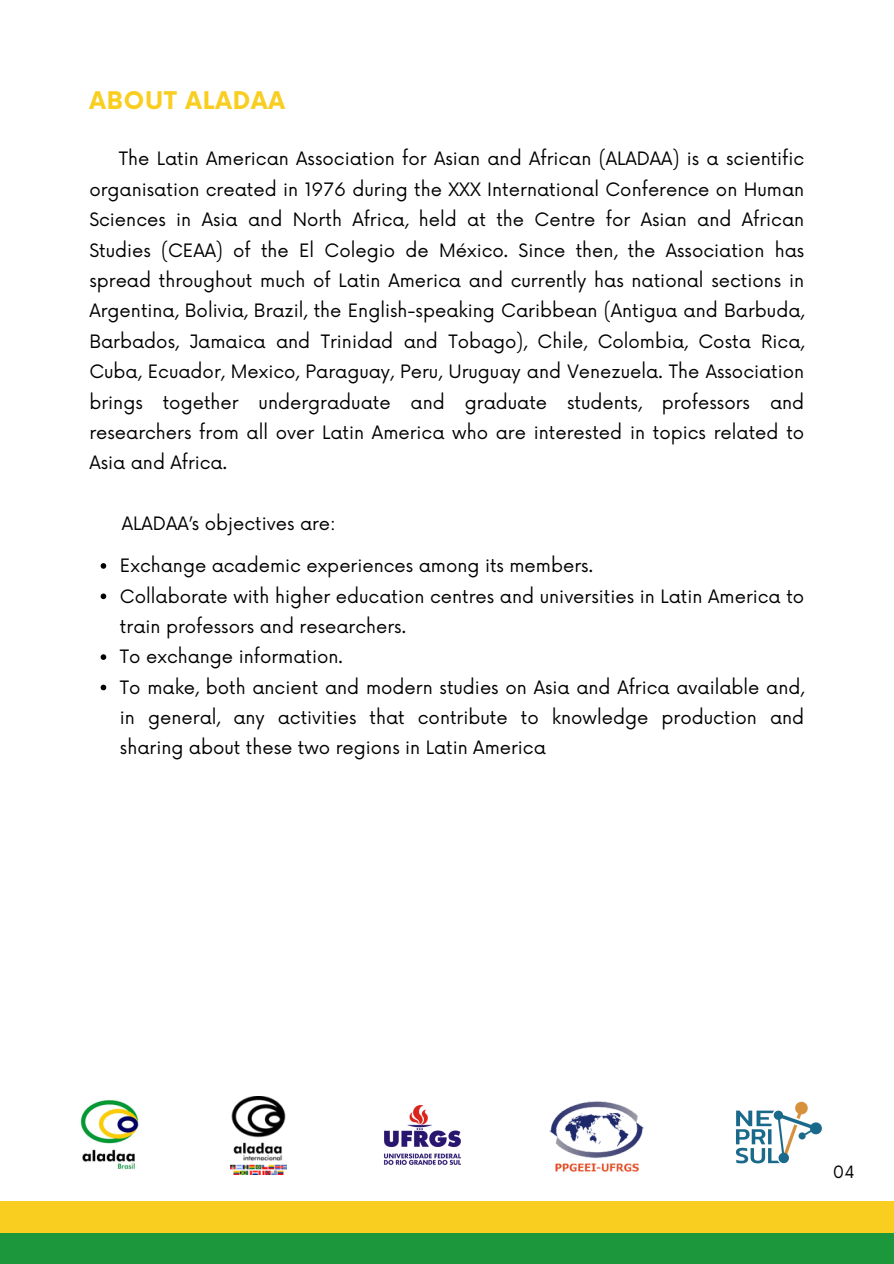
<style>
.page{position:relative;width:894px;height:1264px;background:#fff}
.page>*{position:absolute;margin:0;border:0;box-sizing:border-box;transform-origin:0 0}
.t1{font:700 23.7px "Now";letter-spacing:.035em;color:#f9ce21}
.t2{font:18px/30.3px "Now";color:#000;text-align:justify}
.t3{font:16.5px "Now";color:#000}
</style>
<div class="page">
<div style="left:0;top:1232px;width:893px;height:31px;background:#1c973b"></div>
<div style="left:0;top:1200px;width:893px;height:32px;background:#f9ce21"></div>
<img style="left:80px;top:1100px;width:59px;height:70px">
<img style="left:383px;top:1105px;width:78px;height:60px">
<img style="left:549px;top:1101px;width:95px;height:70px">
<img style="left:736px;top:1101px;width:86px;height:63px">
<svg style="left:101px;top:563px;width:5px;height:5px"></svg>
<svg style="left:101px;top:593px;width:5px;height:6px"></svg>
<svg style="left:101px;top:654px;width:5px;height:6px"></svg>
<svg style="left:101px;top:684px;width:5px;height:6px"></svg>
<img style="left:230px;top:1096px;width:56px;height:78px">
<p class="t1" style="left:89px;top:88px;width:197px">ABOUT ALADAA</p>
<p class="t2" style="left:89px;top:145px;width:716px;text-indent:29px">The Latin American Association for Asian and African (ALADAA) is a scientific organisation created in 1976 during the XXX International Conference on Human Sciences in Asia and North Africa, held at the Centre for Asian and African Studies (CEAA) of the El Colegio de México. Since then, the Association has spread throughout much of Latin America and currently has national sections in Argentina, Bolivia, Brazil, the English-speaking Caribbean (Antigua and Barbuda, Barbados, Jamaica and Trinidad and Tobago), Chile, Colombia, Costa Rica, Cuba, Ecuador, Mexico, Paraguay, Peru, Uruguay and Venezuela. The Association brings together undergraduate and graduate students, professors and researchers from all over Latin America who are interested in topics related to Asia and Africa.</p>
<p class="t2" style="left:122px;top:509px;width:215px">ALADAA’s objectives are:</p>
<p class="t2" style="left:120px;top:551px;width:474px">Exchange academic experiences among its members.</p>
<p class="t2" style="left:120px;top:581px;width:685px">Collaborate with higher education centres and universities in Latin America to train professors and researchers.</p>
<p class="t2" style="left:120px;top:642px;width:224px">To exchange information.</p>
<p class="t2" style="left:120px;top:673px;width:685px">To make, both ancient and modern studies on Asia and Africa available and, in general, any activities that contribute to knowledge production and sharing about these two regions in Latin America</p>
<h1 class="t3" style="left:832px;top:1162px;width:23px">04</h1>
</div>
